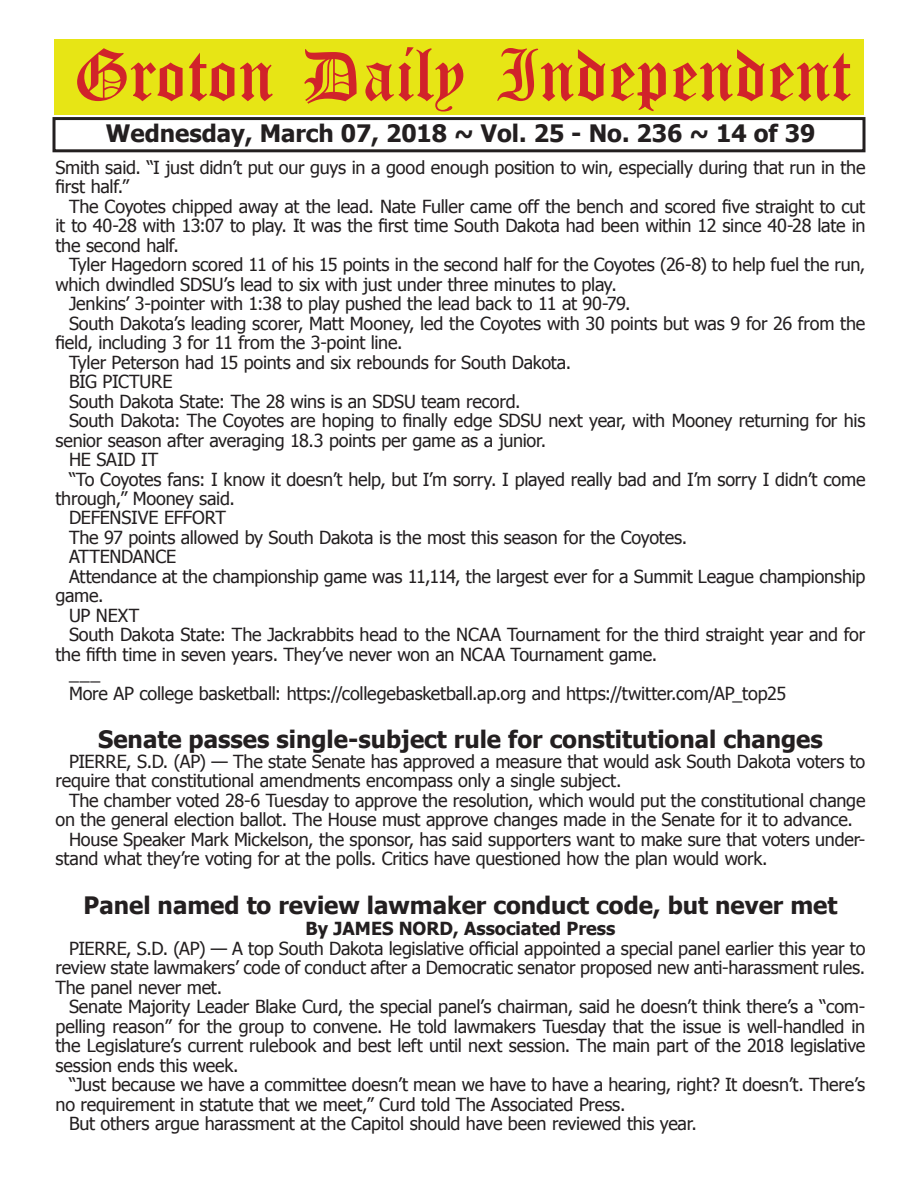
<style>
.page{position:relative;width:918px;height:1188px;background:#fff}
.page>*{position:absolute;margin:0;border:0;box-sizing:border-box;transform-origin:0 0}
.t1{font:54px "Old English Five";color:#d1232a}
.t2{font:700 24px "Tahoma";color:#231f20}
.t3{font:18px/19.5px "Tahoma";letter-spacing:-.015em;color:#231f20;text-align:justify}
.t4{font:700 18px "Tahoma";color:#231f20}
</style>
<div class="page">
<div style="left:52px;top:117px;width:814px;height:35px;border:3px solid #231f20"></div>
<div style="left:54px;top:40px;width:810px;height:75px;background:#e7e515"></div>
<h1 class="t1" style="left:73px;top:50px;width:779px">Groton Daily Independent</h1>
<h2 class="t2" style="left:106px;top:116px;width:711px">Wednesday, March 07, 2018 ~ Vol. 25 - No. 236 ~ 14 of 39</h2>
<p class="t3" style="left:56px;top:156px;width:812px">Smith said. “I just didn’t put our guys in a good enough position to win, especially during that run in the first half.”</p>
<p class="t3" style="left:56px;top:195px;width:811px;text-indent:14px">The Coyotes chipped away at the lead. Nate Fuller came off the bench and scored five straight to cut it to 40-28 with 13:07 to play. It was the first time South Dakota had been within 12 since 40-28 late in the second half.</p>
<p class="t3" style="left:69px;top:254px;width:798px">Tyler Hagedorn scored 11 of his 15 points in the second half for the Coyotes (26-8) to help fuel the run,</p>
<p class="t3" style="left:56px;top:273px;width:563px">which dwindled SDSU’s lead to six with just under three minutes to play.</p>
<p class="t3" style="left:69px;top:293px;width:563px">Jenkins’ 3-pointer with 1:38 to play pushed the lead back to 11 at 90-79.</p>
<p class="t3" style="left:69px;top:312px;width:798px">South Dakota’s leading scorer, Matt Mooney, led the Coyotes with 30 points but was 9 for 26 from the</p>
<p class="t3" style="left:56px;top:332px;width:349px">field, including 3 for 11 from the 3-point line.</p>
<p class="t3" style="left:69px;top:351px;width:504px">Tyler Peterson had 15 points and six rebounds for South Dakota.</p>
<p class="t3" style="left:69px;top:371px;width:105px">BIG PICTURE</p>
<p class="t3" style="left:69px;top:390px;width:453px">South Dakota State: The 28 wins is an SDSU team record.</p>
<p class="t3" style="left:69px;top:410px;width:798px">South Dakota: The Coyotes are hoping to finally edge SDSU next year, with Mooney returning for his</p>
<p class="t3" style="left:56px;top:429px;width:492px">senior season after averaging 18.3 points per game as a junior.</p>
<p class="t3" style="left:69px;top:449px;width:91px">HE SAID IT</p>
<p class="t3" style="left:69px;top:468px;width:798px">“To Coyotes fans: I know it doesn’t help, but I’m sorry. I played really bad and I’m sorry I didn’t come</p>
<p class="t3" style="left:56px;top:488px;width:181px">through,” Mooney said.</p>
<p class="t3" style="left:69px;top:507px;width:158px">DEFENSIVE EFFORT</p>
<p class="t3" style="left:69px;top:527px;width:620px">The 97 points allowed by South Dakota is the most this season for the Coyotes.</p>
<p class="t3" style="left:69px;top:546px;width:109px">ATTENDANCE</p>
<p class="t3" style="left:69px;top:566px;width:798px">Attendance at the championship game was 11,114, the largest ever for a Summit League championship</p>
<p class="t3" style="left:56px;top:585px;width:50px">game.</p>
<p class="t3" style="left:69px;top:605px;width:72px">UP NEXT</p>
<p class="t3" style="left:69px;top:624px;width:798px">South Dakota State: The Jackrabbits head to the NCAA Tournament for the third straight year and for</p>
<p class="t3" style="left:56px;top:644px;width:603px">the fifth time in seven years. They’ve never won an NCAA Tournament game.</p>
<p class="t3" style="left:69px;top:663px;width:33px">___</p>
<p class="t3" style="left:69px;top:683px;width:719px">More AP college basketball: https://collegebasketball.ap.org and https://twitter.com/AP_top25</p>
<h2 class="t2" style="left:98px;top:723px;width:726px">Senate passes single-subject rule for constitutional changes</h2>
<p class="t3" style="left:56px;top:751px;width:811px;text-indent:14px">PIERRE, S.D. (AP) — The state Senate has approved a measure that would ask South Dakota voters to require that constitutional amendments encompass only a single subject.</p>
<p class="t3" style="left:69px;top:790px;width:798px">The chamber voted 28-6 Tuesday to approve the resolution, which would put the constitutional change</p>
<p class="t3" style="left:56px;top:809px;width:799px">on the general election ballot. The House must approve changes made in the Senate for it to advance.</p>
<p class="t3" style="left:69px;top:829px;width:798px">House Speaker Mark Mickelson, the sponsor, has said supporters want to make sure that voters under-</p>
<p class="t3" style="left:56px;top:848px;width:714px">stand what they’re voting for at the polls. Critics have questioned how the plan would work.</p>
<h2 class="t2" style="left:84px;top:888px;width:755px">Panel named to review lawmaker conduct code, but never met</h2>
<p class="t4" style="left:306px;top:916px;width:311px">By JAMES NORD, Associated Press</p>
<p class="t3" style="left:56px;top:938px;width:811px;text-indent:14px">PIERRE, S.D. (AP) — A top South Dakota legislative official appointed a special panel earlier this year to review state lawmakers’ code of conduct after a Democratic senator proposed new anti-harassment rules.<br>The panel never met.</p>
<p class="t3" style="left:56px;top:996px;width:812px;text-indent:14px">Senate Majority Leader Blake Curd, the special panel’s chairman, said he doesn’t think there’s a “com&shy;pelling reason” for the group to convene. He told lawmakers Tuesday that the issue is well-handled in the Legislature’s current rulebook and best left until next session. The main part of the 2018 legislative session ends this week.</p>
<p class="t3" style="left:69px;top:1074px;width:798px">“Just because we have a committee doesn’t mean we have to have a hearing, right? It doesn’t. There’s</p>
<p class="t3" style="left:56px;top:1094px;width:572px">no requirement in statute that we meet,” Curd told The Associated Press.</p>
<p class="t3" style="left:69px;top:1113px;width:629px">But others argue harassment at the Capitol should have been reviewed this year.</p>
</div>
